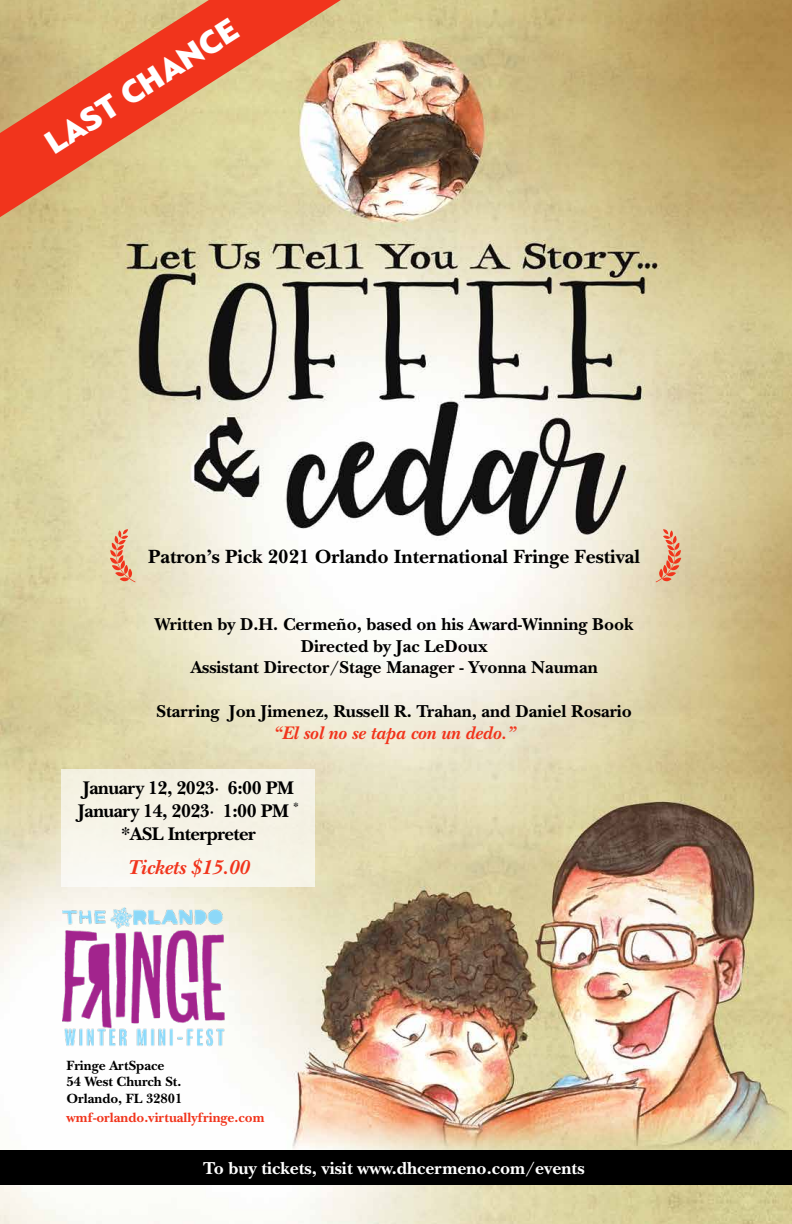
<style>
.page{position:relative;width:792px;height:1224px;background:#fff}
.page>*{position:absolute;margin:0;border:0;box-sizing:border-box;transform-origin:0 0}
.t1{font:900 34px "PF Bague Sans Pro";color:#fff}
.t2{font:italic 700 21px "New Baskerville LT";color:#f1341c}
.t3{font:700 20px "New Baskerville LT";color:#000}
.t4{font:700 19.1px/23px "New Baskerville LT";letter-spacing:-.025em;color:#000;text-align:center}
.t5{font:italic 700 19px "New Baskerville LT";color:#f1341c}
.t6{font:700 18px/21.6px "New Baskerville LT";color:#000;text-align:center}
.t7{font:700 18px "New Baskerville LT";color:#fff}
.t8{font:700 14px/16.8px "New Baskerville LT";color:#000}
.t9{font:700 14px "New Baskerville LT";color:#f1341c}
</style>
<div class="page">
<img style="left:0;top:0;width:792px;height:1224px">
<svg style="left:110px;top:529px;width:26px;height:53px"></svg>
<svg style="left:656px;top:529px;width:25px;height:53px"></svg>
<div style="left:0;top:1150px;width:792px;height:35px;background:#000"></div>
<img style="left:62px;top:907px;width:162px;height:140px">
<svg style="left:0;top:0;width:341px;height:217px"></svg>
<div style="left:62px;top:769px;width:253px;height:118px;background:#f6f3e7"></div>
<h1 class="t1" style="left:37px;top:129px;width:224px;rotate:-33deg">LAST CHANCE</h1>
<p class="t3" style="left:148px;top:545px;width:493px">Patron’s Pick 2021 Orlando International Fringe Festival</p>
<p class="t6" style="left:155px;top:614px;width:480px">Written by D.H. Cermeño, based on his Award-Winning Book<br>Directed by Jac LeDoux<br>Assistant Director/Stage Manager - Yvonna Nauman</p>
<p class="t6" style="left:156px;top:700px;width:477px">Starring Jon Jimenez, Russell R. Trahan, and Daniel Rosario</p>
<p class="t5" style="left:273px;top:722px;width:244px">“El sol no se tapa con un dedo.”</p>
<p class="t4" style="left:78px;top:776px;width:222px">January 12, 2023· 6:00 PM<br>January 14, 2023· 1:00 PM <sup>* </sup>*ASL Interpreter</p>
<p class="t2" style="left:127px;top:855px;width:123px">Tickets $15.00</p>
<p class="t8" style="left:66px;top:1057px;width:117px">Fringe ArtSpace<br>54 West Church St.<br>Orlando, FL 32801</p>
<p class="t9" style="left:66px;top:1110px;width:200px">wmf-orlando.virtuallyfringe.com</p>
<p class="t7" style="left:203px;top:1158px;width:383px">To buy tickets, visit www.dhcermeno.com/events</p>
</div>
